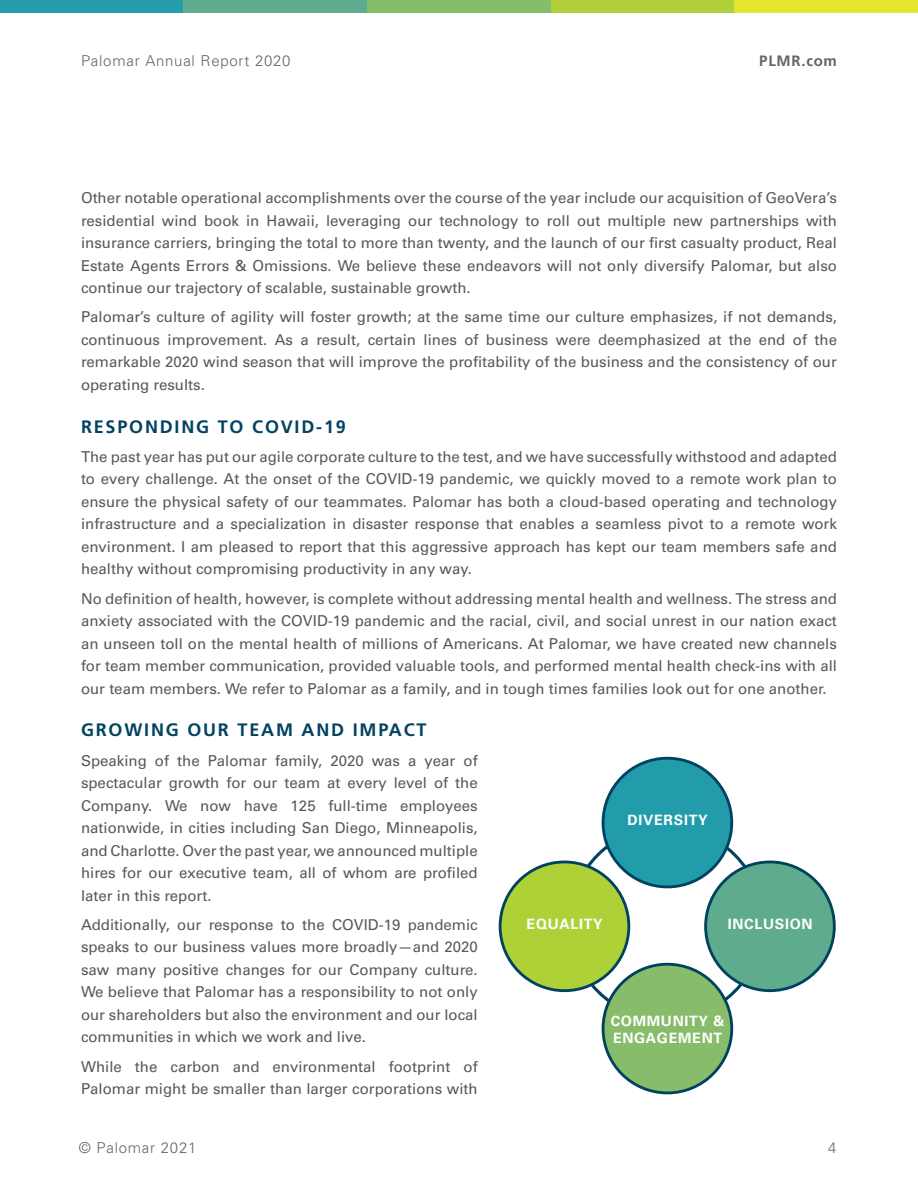
<style>
.page{position:relative;width:918px;height:1188px;background:#fff}
.page>*{position:absolute;margin:0;border:0;box-sizing:border-box;transform-origin:0 0}
.t1{font:700 18px "Frutiger";letter-spacing:.1em;color:#034260}
.t2{font:15px/22.5px "Univers LT 55 Rm";color:#57585a;text-align:justify}
.t3{font:15px "Univers LT 45 Lt";letter-spacing:.05em;color:#64656a}
.t4{font:700 15px "Frutiger";letter-spacing:.05em;color:#64656a}
.t5{font:14.25px/17.1px "Univers LT 65 Bd";letter-spacing:.05em;color:#fff}
</style>
<div class="page">
<div style="left:0;top:0;width:184px;height:13px;background:#239dab"></div>
<div style="left:367px;top:0;width:184px;height:13px;background:#86bd6b"></div>
<div style="left:184px;top:0;width:183px;height:13px;background:#60ac8e"></div>
<div style="left:551px;top:0;width:183px;height:13px;background:#b0d13a"></div>
<div style="left:734px;top:0;width:184px;height:13px;background:#e5e52e"></div>
<div style="left:603px;top:758px;width:129px;height:129px;background:#229caa;border-radius:50%"></div>
<div style="left:602px;top:757px;width:131px;height:131px;border:3px solid #004260;border-radius:50%"></div>
<div style="left:603px;top:964px;width:129px;height:129px;background:#87bd6a;border-radius:50%"></div>
<div style="left:602px;top:963px;width:131px;height:131px;border:3px solid #004260;border-radius:50%"></div>
<div style="left:706px;top:862px;width:128px;height:129px;background:#5eab8e;border-radius:50%"></div>
<div style="left:704px;top:861px;width:132px;height:131px;border:3px solid #004260;border-radius:50%"></div>
<div style="left:500px;top:862px;width:129px;height:129px;background:#afd138;border-radius:50%"></div>
<div style="left:499px;top:861px;width:131px;height:131px;border:3px solid #004260;border-radius:50%"></div>
<p class="t3" style="left:81px;top:52px;width:211px">Palomar Annual Report 2020</p>
<p class="t4" style="left:759px;top:52px;width:79px">PLMR.com</p>
<p class="t2" style="left:81px;top:187px;width:758px">Other notable operational accomplishments over the course of the year include our acquisition of GeoVera’s residential wind book in Hawaii, leveraging our technology to roll out multiple new partnerships with insurance carriers, bringing the total to more than twenty, and the launch of our first casualty product, Real Estate Agents Errors &amp; Omissions. We believe these endeavors will not only diversify Palomar, but also continue our trajectory of scalable, sustainable growth.</p>
<p class="t2" style="left:81px;top:306px;width:758px">Palomar’s culture of agility will foster growth; at the same time our culture emphasizes, if not demands, continuous improvement. As a result, certain lines of business were deemphasized at the end of the remarkable 2020 wind season that will improve the profitability of the business and the consistency of our operating results.</p>
<p class="t1" style="left:81px;top:416px;width:266px">RESPONDING TO COVID-19</p>
<p class="t2" style="left:81px;top:446px;width:758px">The past year has put our agile corporate culture to the test, and we have successfully withstood and adapted to every challenge. At the onset of the COVID-19 pandemic, we quickly moved to a remote work plan to ensure the physical safety of our teammates. Palomar has both a cloud-based operating and technology infrastructure and a specialization in disaster response that enables a seamless pivot to a remote work environment. I am pleased to report that this aggressive approach has kept our team members safe and healthy without compromising productivity in any way.</p>
<p class="t2" style="left:81px;top:587px;width:758px">No definition of health, however, is complete without addressing mental health and wellness. The stress and anxiety associated with the COVID-19 pandemic and the racial, civil, and social unrest in our nation exact an unseen toll on the mental health of millions of Americans. At Palomar, we have created new channels for team member communication, provided valuable tools, and performed mental health check-ins with all our team members. We refer to Palomar as a family, and in tough times families look out for one another.</p>
<p class="t1" style="left:81px;top:720px;width:347px">GROWING OUR TEAM AND IMPACT</p>
<p class="t2" style="left:81px;top:749px;width:398px">Speaking of the Palomar family, 2020 was a year of spectacular growth for our team at every level of the Company. We now have 125 full-time employees nationwide, in cities including San Diego, Minneapolis, and Charlotte. Over the past year, we announced multiple hires for our executive team, all of whom are profiled later in this report.</p>
<p class="t2" style="left:81px;top:914px;width:398px">Additionally, our response to the COVID-19 pandemic speaks to our business values more broadly—and 2020 saw many positive changes for our Company culture.<br>We believe that Palomar has a responsibility to not only our shareholders but also the environment and our local communities in which we work and live.</p>
<p class="t2" style="left:81px;top:1055px;width:398px">While the carbon and environmental footprint of<br>Palomar might be smaller than larger corporations with</p>
<p class="t5" style="left:628px;top:812px;width:82px">DIVERSITY</p>
<p class="t5" style="left:527px;top:916px;width:78px">EQUALITY</p>
<p class="t5" style="left:728px;top:916px;width:86px">INCLUSION</p>
<p class="t5" style="left:611px;top:1012px;width:115px">COMMUNITY &amp;<br>ENGAGEMENT</p>
<p class="t3" style="left:79px;top:1139px;width:119px">© Palomar 2021</p>
<p class="t3" style="left:828px;top:1139px;width:10px">4</p>
</div>
